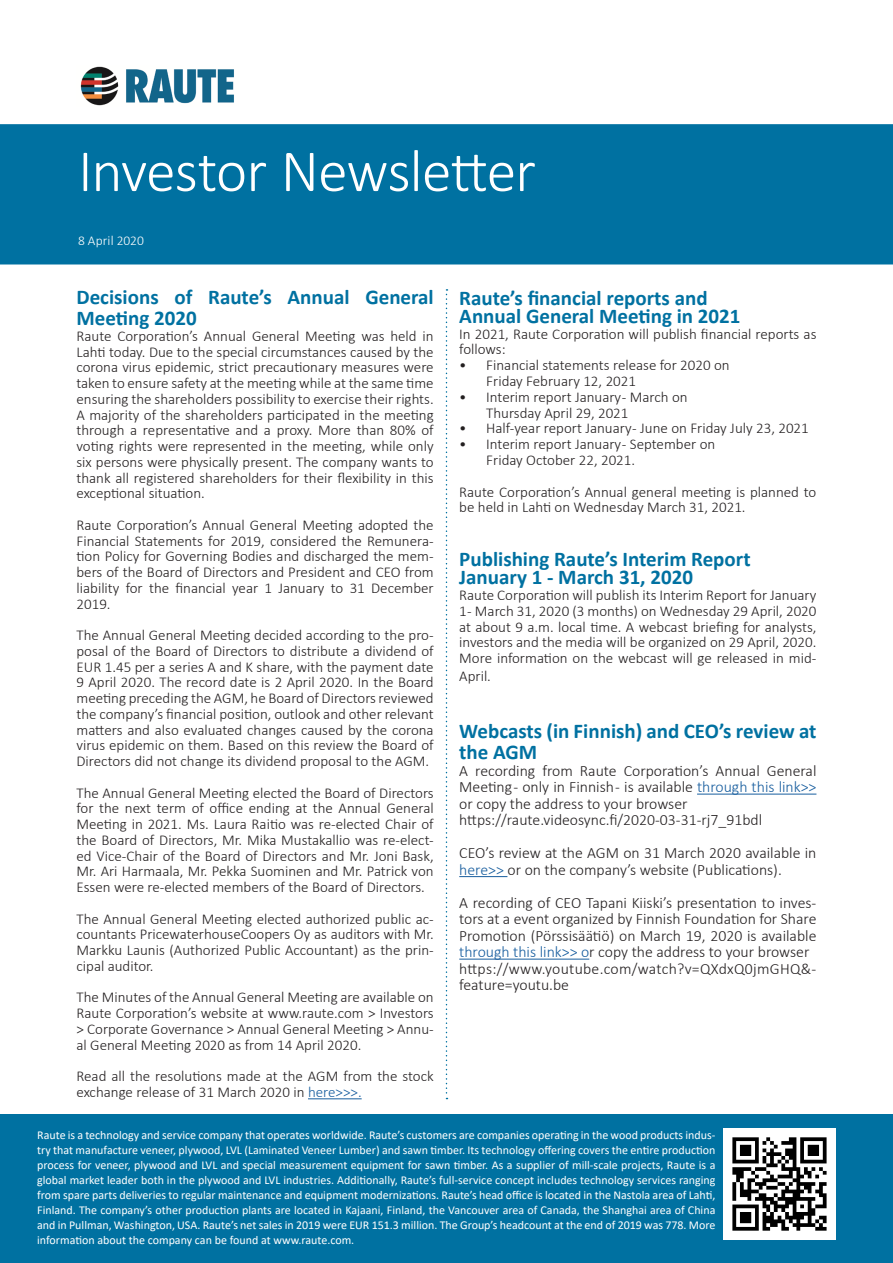
<style>
.page{position:relative;width:893px;height:1263px;background:#fff}
.page>*{position:absolute;margin:0;border:0;box-sizing:border-box;transform-origin:0 0}
.Leipis{font:300 60px "Calibri";letter-spacing:-.015em;color:#fff}
.t1{font:700 21px/21px "Calibri";color:#0071a1}
.t2{font:300 15.75px/16.5px "Calibri";color:#231f20;text-align:justify}
.t3{font:300 15px/15.8px "Calibri";color:#231f20;text-align:justify}
.Leipis-2{font:300 13.5px "Calibri";letter-spacing:.005em;color:#fff}
.t4{font:12px/15px "Calibri";color:#fff;text-align:justify}
.s1{color:#175d9e}
</style>
<div class="page">
<div style="left:0;top:124px;width:893px;height:140px;background:#0071a1"></div>
<img style="left:80px;top:66px;width:154px;height:40px">
<hr style="left:308px;top:1098px;width:54px;height:1px;background:#175d9e">
<div style="left:0;top:1114px;width:893px;height:149px;background:#0071a1"></div>
<svg style="left:446px;top:289px;width:1px;height:810px"></svg>
<hr style="left:697px;top:794px;width:119px;height:1px;background:#175d9e">
<hr style="left:459px;top:876px;width:48px;height:1px;background:#175d9e">
<hr style="left:459px;top:959px;width:130px;height:1px;background:#175d9e">
<img style="left:724px;top:1128px;width:111px;height:112px">
<p class="Leipis" style="left:78px;top:134px;width:459px">Investor Newsletter</p>
<p class="Leipis-2" style="left:78px;top:232px;width:67px">8 April 2020</p>
<p class="t1" style="left:77px;top:286px;width:359px">Decisions of Raute’s Annual General<br>Meeting 2020</p>
<p class="t3" style="left:77px;top:328px;width:359px">Raute Corporation’s Annual General Meeting was held in Lahti today. Due to the special circumstances caused by the corona virus epidemic, strict precautionary measures were taken to ensure safety at the meeting while at the same time ensuring the shareholders possibility to exercise their rights.<br>A majority of the shareholders participated in the meeting through a representative and a proxy. More than 80% of voting rights were represented in the meeting, while only six persons were physically present. The company wants to thank all registered shareholders for their flexibility in this exceptional situation.</p>
<p class="t3" style="left:77px;top:517px;width:359px">Raute Corporation’s Annual General Meeting adopted the Financial Statements for 2019, considered the Remunera&shy;tion Policy for Governing Bodies and discharged the mem&shy;bers of the Board of Directors and President and CEO from liability for the financial year 1 January to 31 December 2019.</p>
<p class="t3" style="left:77px;top:627px;width:359px">The Annual General Meeting decided according to the pro&shy;posal of the Board of Directors to distribute a dividend of EUR 1.45 per a series A and K share, with the payment date 9 April 2020. The record date is 2 April 2020. In the Board meeting preceding the AGM, he Board of Directors reviewed the company’s financial position, outlook and other relevant matters and also evaluated changes caused by the corona virus epidemic on them. Based on this review the Board of Directors did not change its dividend proposal to the AGM.</p>
<p class="t3" style="left:77px;top:785px;width:359px">The Annual General Meeting elected the Board of Directors for the next term of office ending at the Annual General Meeting in 2021. Ms. Laura Raitio was re-elected Chair of the Board of Directors, Mr. Mika Mustakallio was re-elect&shy;ed Vice-Chair of the Board of Directors and Mr. Joni Bask, Mr. Ari Harmaala, Mr. Pekka Suominen and Mr. Patrick von Essen were re-elected members of the Board of Directors.</p>
<p class="t3" style="left:77px;top:911px;width:359px">The Annual General Meeting elected authorized public ac&shy;countants PricewaterhouseCoopers Oy as auditors with Mr.<br>Markku Launis (Authorized Public Accountant) as the prin&shy;cipal auditor.</p>
<p class="t3" style="left:77px;top:989px;width:359px">The Minutes of the Annual General Meeting are available on Raute Corporation’s website at www.raute.com &gt; Investors &gt; Corporate Governance &gt; Annual General Meeting &gt; Annu&shy;al General Meeting 2020 as from 14 April 2020.</p>
<p class="t3" style="left:77px;top:1068px;width:359px">Read all the resolutions made at the AGM from the stock exchange release of 31 March 2020 in <span class="s1">here&gt;&gt;&gt;.</span></p>
<p class="t4" style="left:37px;top:1127px;width:680px">Raute is a technology and service company that operates worldwide. Raute’s customers are companies operating in the wood products indus&shy;try that manufacture veneer, plywood, LVL (Laminated Veneer Lumber) and sawn timber. Its technology offering covers the entire production process for veneer, plywood and LVL and special measurement equipment for sawn timber. As a supplier of mill-scale projects, Raute is a global market leader both in the plywood and LVL industries. Additionally, Raute’s full-service concept includes technology services ranging from spare parts deliveries to regular maintenance and equipment modernizations. Raute’s head office is located in the Nastola area of Lahti, Finland. The company’s other production plants are located in Kajaani, Finland, the Vancouver area of Canada, the Shanghai area of China and in Pullman, Washington, USA. Raute’s net sales in 2019 were EUR 151.3 million. The Group’s headcount at the end of 2019 was 778. More information about the company can be found at www.raute.com.</p>
<p class="t1" style="left:459px;top:287px;width:250px">Raute’s financial reports and</p>
<p class="t1" style="left:459px;top:305px;width:283px">Annual General Meeting in 2021</p>
<p class="t3" style="left:459px;top:326px;width:359px">In 2021, Raute Corporation will publish financial reports as follows:</p>
<p class="t3" style="left:486px;top:357px;width:245px;text-indent:-27px">• Financial statements release for 2020 on<br>Friday February 12, 2021</p>
<p class="t3" style="left:486px;top:389px;width:203px;text-indent:-27px">• Interim report January - March on<br>Thursday April 29, 2021</p>
<p class="t3" style="left:459px;top:420px;width:351px">• Half-year report January - June on Friday July 23, 2021</p>
<p class="t3" style="left:486px;top:436px;width:230px;text-indent:-27px">• Interim report January - September on<br>Friday October 22, 2021.</p>
<p class="t3" style="left:459px;top:483px;width:359px">Raute Corporation’s Annual general meeting is planned to be held in Lahti on Wednesday March 31, 2021.</p>
<p class="t1" style="left:459px;top:548px;width:293px">Publishing Raute’s Interim Report</p>
<p class="t1" style="left:459px;top:566px;width:235px">January 1 - March 31, 2020</p>
<p class="t3" style="left:459px;top:587px;width:359px">Raute Corporation will publish its Interim Report for January 1 - March 31, 2020 (3 months) on Wednesday 29 April, 2020 at about 9 a.m. local time. A webcast briefing for analysts, investors and the media will be organized on 29 April, 2020.<br>More information on the webcast will ge released in mid-</p>
<p class="t3" style="left:459px;top:668px;width:33px">April.</p>
<p class="t1" style="left:459px;top:720px;width:359px">Webcasts (in Finnish) and CEO’s review at the AGM</p>
<p class="t2" style="left:459px;top:762px;width:359px">A recording from Raute Corporation’s Annual General Meeting - only in Finnish - is available <span class="s1">through this link&gt;&gt; </span>or copy the address to your browser</p>
<p class="t2" style="left:459px;top:811px;width:304px">https://raute.videosync.fi/2020-03-31-rj7_91bdl</p>
<p class="t2" style="left:459px;top:844px;width:359px">CEO’s review at the AGM on 31 March 2020 available in <span class="s1">here&gt;&gt;</span> or on the company’s website (Publications).</p>
<p class="t2" style="left:459px;top:894px;width:359px">A recording of CEO Tapani Kiiski’s presentation to inves&shy;tors at a event organized by Finnish Foundation for Share Promotion (Pörssisäätiö) on March 19, 2020 is available <span class="s1">through this link&gt;&gt; o</span>r copy the address to your browser</p>
<p class="t2" style="left:459px;top:960px;width:359px">https://www.youtube.com/watch?v=QXdxQ0jmGHQ&amp;- feature=youtu.be</p>
</div>
